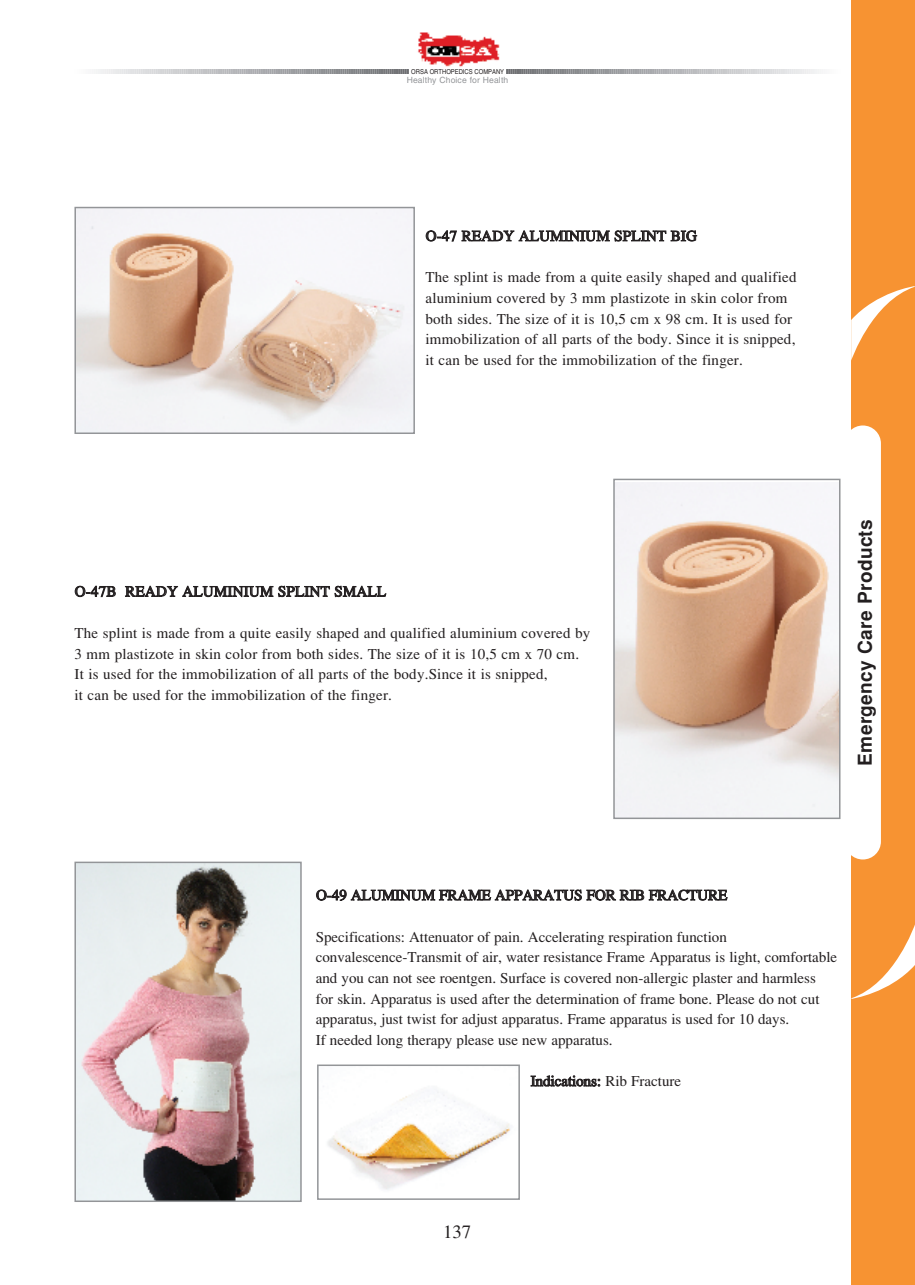
<style>
.page{position:relative;width:915px;height:1285px;background:#fff}
.page>*{position:absolute;margin:0;border:0;box-sizing:border-box;transform-origin:0 0}
.t1{font:700 19.05px "Helvetica";letter-spacing:.015em;color:#231f20}
.t2{font:18.75px "Times";color:#231f20}
.t3{font:15px/20.7px "Times";letter-spacing:.015em;color:#231f20}
.t4{font:8.55px "Helvetica";letter-spacing:.015em;color:#939598}
.t5{font:6.75px "Helvetica";color:#231f20;scale:.86 1}
</style>
<div class="page">
<div style="left:850px;top:0;width:64px;height:1284px;background:#f79332"></div>
<img style="left:77px;top:864px;width:221px;height:334px">
<div style="left:74px;top:861px;width:227px;height:340px;border:2px solid #939598"></div>
<img style="left:616px;top:482px;width:221px;height:334px">
<div style="left:613px;top:478px;width:227px;height:341px;border:2px solid #939598"></div>
<img style="left:77px;top:210px;width:335px;height:221px">
<div style="left:74px;top:207px;width:341px;height:227px;border:2px solid #939598"></div>
<img style="left:323px;top:1086px;width:187px;height:104px">
<div style="left:317px;top:1064px;width:202px;height:135px;border:2px solid #939598"></div>
<svg style="left:94px;top:69px;width:315px;height:4px"></svg>
<svg style="left:506px;top:69px;width:315px;height:4px"></svg>
<img style="left:417px;top:32px;width:83px;height:35px">
<svg style="left:850px;top:286px;width:64px;height:74px"></svg>
<svg style="left:850px;top:924px;width:64px;height:74px"></svg>
<div style="left:844px;top:425px;width:36px;height:434px;background:#fff;border-radius:18px"></div>
<p class="t5" style="left:411px;top:67px;width:109px">ORSA ORTHOPEDICS COMPANY</p>
<p class="t4" style="left:406px;top:75px;width:103px">Healthy Choice for Health</p>
<p class="t3" style="left:425px;top:225px;width:273px">O-47 READY ALUMINIUM SPLINT BIG</p>
<p class="t3" style="left:425px;top:267px;width:372px">The splint is made from a quite easily shaped and qualified aluminium covered by 3 mm plastizote in skin color from both sides. The size of it is 10,5 cm x 98 cm. It is used for immobilization of all parts of the body. Since it is snipped, it can be used for the immobilization of the finger.</p>
<p class="t3" style="left:75px;top:580px;width:313px">O-47B READY ALUMINIUM SPLINT SMALL</p>
<p class="t3" style="left:74px;top:622px;width:517px">The splint is made from a quite easily shaped and qualified aluminium covered by 3 mm plastizote in skin color from both sides. The size of it is 10,5 cm x 70 cm.<br>It is used for the immobilization of all parts of the body.Since it is snipped,<br>it can be used for the immobilization of the finger.</p>
<p class="t1" style="left:853px;top:765px;width:248px;rotate:-90deg">Emergency Care Products</p>
<p class="t3" style="left:316px;top:884px;width:412px">O-49 ALUMINUM FRAME APPARATUS FOR RIB FRACTURE</p>
<p class="t3" style="left:316px;top:925px;width:523px">Specifications: Attenuator of pain. Accelerating respiration function convalescence-Transmit of air, water resistance Frame Apparatus is light, comfortable and you can not see roentgen. Surface is covered non-allergic plaster and harmless<br>for skin. Apparatus is used after the determination of frame bone. Please do not cut apparatus, just twist for adjust apparatus. Frame apparatus is used for 10 days.<br>If needed long therapy please use new apparatus.</p>
<p class="t3" style="left:530px;top:1070px;width:152px">Indications: Rib Fracture</p>
<p class="t2" style="left:443px;top:1220px;width:30px">137</p>
</div>
